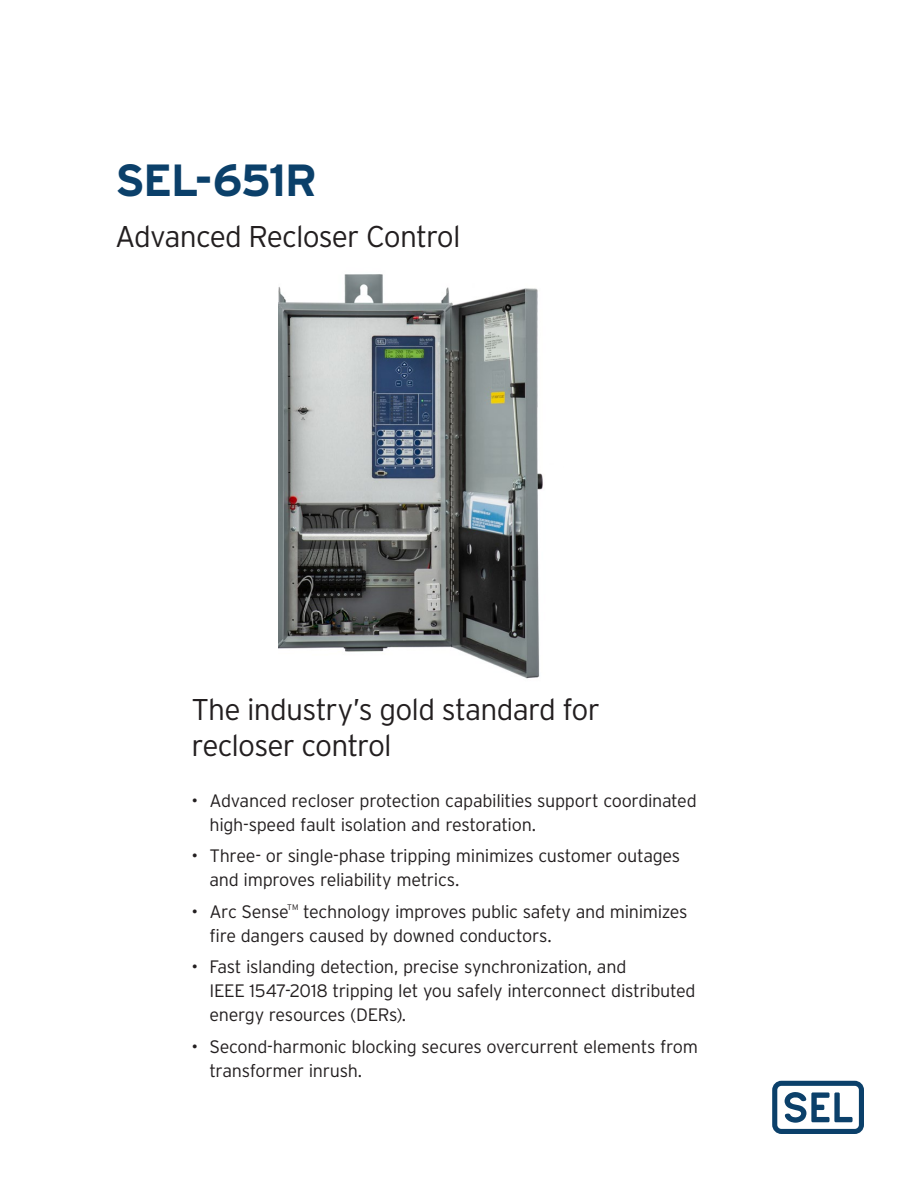
<style>
.page{position:relative;width:918px;height:1188px;background:#fff}
.page>*{position:absolute;margin:0;border:0;box-sizing:border-box;transform-origin:0 0}
.Cover_Title{font:700 45px "Interstate Poly";letter-spacing:-.035em;color:#0b406a}
.Cover_Sub{font:300 30px/36px "Interstate Poly";letter-spacing:-.03em;color:#231f20}
.t1{font:300 18px/24px "Interstate Poly";letter-spacing:-.02em;color:#231f20}
</style>
<div class="page">
<svg style="left:772px;top:1081px;width:92px;height:53px"></svg>
<img style="left:279px;top:274px;width:264px;height:405px">
<p class="Cover_Title" style="left:115px;top:147px;width:203px">SEL-651R</p>
<p class="Cover_Sub" style="left:115px;top:216px;width:347px">Advanced Recloser Control</p>
<p class="Cover_Sub" style="left:192px;top:690px;width:410px">The industry’s gold standard for recloser control</p>
<p class="t1" style="left:210px;top:788px;width:489px;text-indent:-18px">• Advanced recloser protection capabilities support coordinated high-speed fault isolation and restoration.</p>
<p class="t1" style="left:210px;top:843px;width:472px;text-indent:-18px">• Three- or single-phase tripping minimizes customer outages and improves reliability metrics.</p>
<p class="t1" style="left:210px;top:899px;width:480px;text-indent:-18px">• Arc Sense<sup>TM</sup> technology improves public safety and minimizes fire dangers caused by downed conductors.</p>
<p class="t1" style="left:210px;top:954px;width:488px;text-indent:-18px">• Fast islanding detection, precise synchronization, and<br>IEEE 1547-2018 tripping let you safely interconnect distributed energy resources (DERs).</p>
<p class="t1" style="left:210px;top:1034px;width:490px;text-indent:-18px">• Second-harmonic blocking secures overcurrent elements from transformer inrush.</p>
</div>
